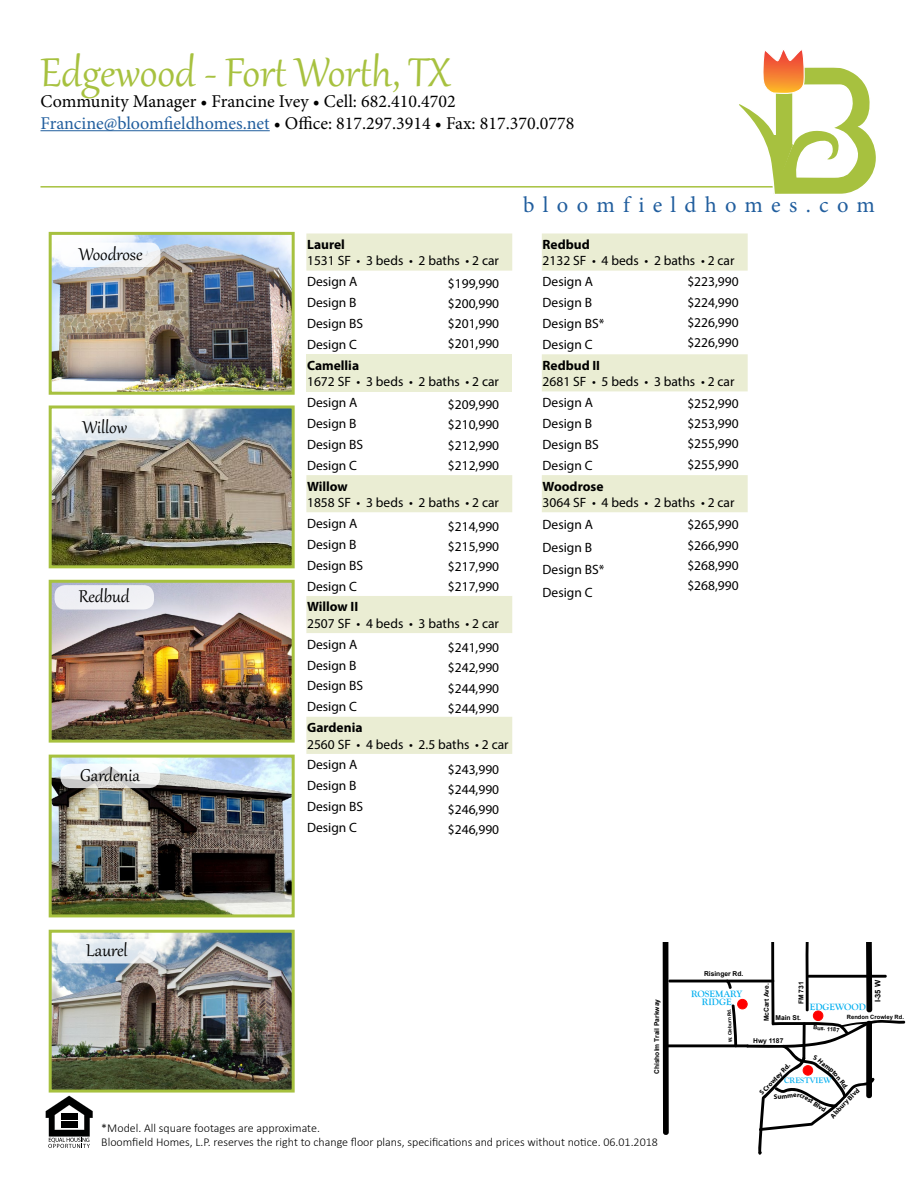
<style>
.page{position:relative;width:918px;height:1188px;background:#fff}
.page>*{position:absolute;margin:0;border:0;box-sizing:border-box;transform-origin:0 0}
.t1{font:49.5px "Gabriola";color:#a7c13f}
.t2{font:22.5px "Minion Pro";letter-spacing:.37em;color:#215e9e}
.t3{font:21px "Gabriola";color:#000}
.t4{font:18px/21.6px "Minion Pro";color:#000}
.t5{font:13.5px/20.2px "Myriad Pro";color:#000}
.t6{font:700 13.5px "Myriad Pro";color:#000}
.t7{font:300 12px/13.5px "Calibri";color:#000}
.t8{font:700 9.6px/7.6px "Goudy Old Style T";color:#00aeef;text-align:center}
.t9{font:700 9.45px "Goudy Old Style T";color:#00aeef}
.t10{font:700 8.25px "Goudy Old Style T";color:#00aeef}
.t11{font:700 7.65px "Arial";color:#000}
.t12{font:700 6.75px "Arial";color:#000}
.t13{font:700 6.75px "Myriad Pro";color:#000}
.t14{font:700 5.85px "Arial";color:#000}
.t15{font:700 5.7px "Arial";color:#000}
.t16{font:700 4.8px "Arial";color:#000}
.s1{color:#215e9e}
</style>
<div class="page">
<svg style="left:46px;top:1096px;width:47px;height:52px"></svg>
<div style="left:61px;top:1113px;width:16px;height:6px;background:#000"></div>
<div style="left:61px;top:1121px;width:16px;height:7px;background:#000"></div>
<svg style="left:306px;top:233px;width:206px;height:521px"></svg>
<div style="left:306px;top:354px;width:206px;height:37px;background:#eaeed4"></div>
<img style="left:53px;top:759px;width:238px;height:154px">
<div style="left:49px;top:755px;width:246px;height:162px;border:3px solid #a7c13f"></div>
<svg style="left:60px;top:764px;width:100px;height:24px"></svg>
<img style="left:53px;top:409px;width:238px;height:155px">
<div style="left:49px;top:405px;width:246px;height:163px;border:3px solid #a7c13f"></div>
<svg style="left:59px;top:416px;width:100px;height:24px"></svg>
<img style="left:53px;top:934px;width:238px;height:155px">
<div style="left:49px;top:930px;width:246px;height:163px;border:3px solid #a7c13f"></div>
<svg style="left:57px;top:939px;width:100px;height:24px;fill:#e5ecf1"></svg>
<img style="left:53px;top:236px;width:238px;height:155px">
<div style="left:49px;top:232px;width:246px;height:163px;border:3px solid #a7c13f"></div>
<div style="left:61px;top:243px;width:99px;height:24px;background:#f3f6fd;border-radius:11px"></div>
<img style="left:53px;top:584px;width:238px;height:155px">
<div style="left:49px;top:580px;width:246px;height:163px;border:3px solid #a7c13f"></div>
<div style="left:55px;top:585px;width:99px;height:25px;background:#eeeff4;border-radius:11px"></div>
<hr style="left:40px;top:130px;width:230px;height:1px;background:#215e9e">
<hr style="left:40px;top:186px;width:775px;height:2px;background:#a7c13f">
<svg style="left:736px;top:50px;width:140px;height:144px"></svg>
<svg style="left:542px;top:233px;width:206px;height:279px"></svg>
<svg style="left:662px;top:943px;width:244px;height:212px"></svg>
<h1 class="t1" style="left:40px;top:40px;width:412px">Edgewood - Fort Worth, TX</h1>
<h3 class="t4" style="left:40px;top:91px;width:535px">Community Manager • Francine Ivey • Cell: 682.410.4702<br><span class="s1">Francine@bloomfieldhomes.net</span> • Office: 817.297.3914 • Fax: 817.370.0778</h3>
<h3 class="t3" style="left:79px;top:240px;width:65px">Woodrose</h3>
<h3 class="t3" style="left:82px;top:414px;width:46px">Willow</h3>
<h3 class="t3" style="left:79px;top:583px;width:52px">Redbud</h3>
<h3 class="t3" style="left:80px;top:761px;width:61px">Gardenia</h3>
<h3 class="t3" style="left:86px;top:937px;width:43px">Laurel</h3>
<p class="t6" style="left:307px;top:236px;width:39px">Laurel</p>
<p class="t5" style="left:307px;top:250px;width:193px;line-height:20.9px">1531 SF • 3 beds • 2 baths • 2 car<br>Design A<br>Design B<br>Design BS<br>Design C</p>
<p class="t6" style="left:307px;top:356px;width:54px">Camellia</p>
<p class="t5" style="left:307px;top:371px;width:193px;line-height:21px">1672 SF • 3 beds • 2 baths • 2 car<br>Design A<br>Design B<br>Design BS<br>Design C</p>
<p class="t6" style="left:307px;top:477px;width:42px">Willow</p>
<p class="t5" style="left:307px;top:492px;width:193px;line-height:20.9px">1858 SF • 3 beds • 2 baths • 2 car<br>Design A<br>Design B<br>Design BS<br>Design C</p>
<p class="t6" style="left:307px;top:598px;width:53px">Willow II</p>
<p class="t5" style="left:307px;top:613px;width:193px;line-height:20.9px">2507 SF • 4 beds • 3 baths • 2 car<br>Design A<br>Design B<br>Design BS<br>Design C</p>
<p class="t6" style="left:307px;top:719px;width:57px">Gardenia</p>
<p class="t5" style="left:307px;top:733px;width:203px;line-height:20.9px">2560 SF • 4 beds • 2.5 baths • 2 car<br>Design A<br>Design B<br>Design BS<br>Design C</p>
<p class="t5" style="left:448px;top:273px;width:53px;text-align:justify">$199,990 $200,990 $201,990 $201,990</p>
<p class="t5" style="left:448px;top:394px;width:53px;text-align:justify">$209,990 $210,990 $212,990 $212,990</p>
<p class="t5" style="left:448px;top:516px;width:53px;text-align:justify">$214,990 $215,990 $217,990 $217,990</p>
<p class="t5" style="left:448px;top:637px;width:53px;text-align:justify">$241,990 $242,990 $244,990 $244,990</p>
<p class="t5" style="left:448px;top:759px;width:53px;text-align:justify">$243,990 $244,990 $246,990 $246,990</p>
<h2 class="t2" style="left:523px;top:190px;width:353px">bloomfieldhomes.com</h2>
<p class="t6" style="left:543px;top:236px;width:49px">Redbud</p>
<p class="t5" style="left:543px;top:250px;width:193px;line-height:20.9px">2132 SF • 4 beds • 2 baths • 2 car<br>Design A<br>Design B<br>Design BS*<br>Design C</p>
<p class="t6" style="left:543px;top:356px;width:59px">Redbud II</p>
<p class="t5" style="left:543px;top:371px;width:193px;line-height:21px">2681 SF • 5 beds • 3 baths • 2 car<br>Design A<br>Design B<br>Design BS<br>Design C</p>
<p class="t6" style="left:543px;top:477px;width:62px">Woodrose</p>
<p class="t5" style="left:543px;top:491px;width:193px;line-height:22.5px">3064 SF • 4 beds • 2 baths • 2 car<br>Design A<br>Design B<br>Design BS*<br>Design C</p>
<p class="t5" style="left:687px;top:271px;width:53px;text-align:justify">$223,990 $224,990 $226,990 $226,990</p>
<p class="t5" style="left:687px;top:393px;width:53px;text-align:justify">$252,990 $253,990 $255,990 $255,990</p>
<p class="t5" style="left:687px;top:514px;width:53px;text-align:justify">$265,990 $266,990 $268,990 $268,990</p>
<p class="t12" style="left:652px;top:1074px;width:77px;rotate:-90deg">Chisholm Trail Parkway</p>
<p class="t12" style="left:704px;top:969px;width:41px">Risinger Rd.</p>
<p class="t8" style="left:691px;top:990px;width:53px">ROSEMARY<br>RIDGE</p>
<p class="t16" style="left:727px;top:1043px;width:35px;rotate:-92deg">W. Cleburn Rd.</p>
<p class="t11" style="left:872px;top:1002px;width:24px;rotate:-90deg">I-35 W</p>
<p class="t12" style="left:796px;top:1004px;width:24px;rotate:-90deg">FM 731</p>
<p class="t12" style="left:762px;top:1021px;width:40px;rotate:-90deg">McCart Ave.</p>
<p class="t9" style="left:810px;top:1001px;width:58px">EDGEWOOD</p>
<p class="t14" style="left:847px;top:1012px;width:58px">Rendon Crowley Rd.</p>
<p class="t12" style="left:775px;top:1013px;width:27px">Main St.</p>
<p class="t15" style="left:814px;top:1023px;width:28px;rotate:6deg">Bus. 1187</p>
<p class="t12" style="left:753px;top:1035px;width:21px;rotate:1deg">Hwy 1</p>
<p class="t12" style="left:772px;top:1036px;width:13px">187</p>
<p class="t13" style="left:758px;top:1091px;width:42px;rotate:-46deg">S Crowley Rd.</p>
<p class="t10" style="left:784px;top:1076px;width:49px">CRESTVIEW</p>
<p class="t7" style="left:101px;top:1121px;width:558px">*Model. All square footages are approximate.<br>Bloomfield Homes, L.P. reserves the right to change floor plans, specifications and prices without notice. 06.01.2018</p>
</div>
